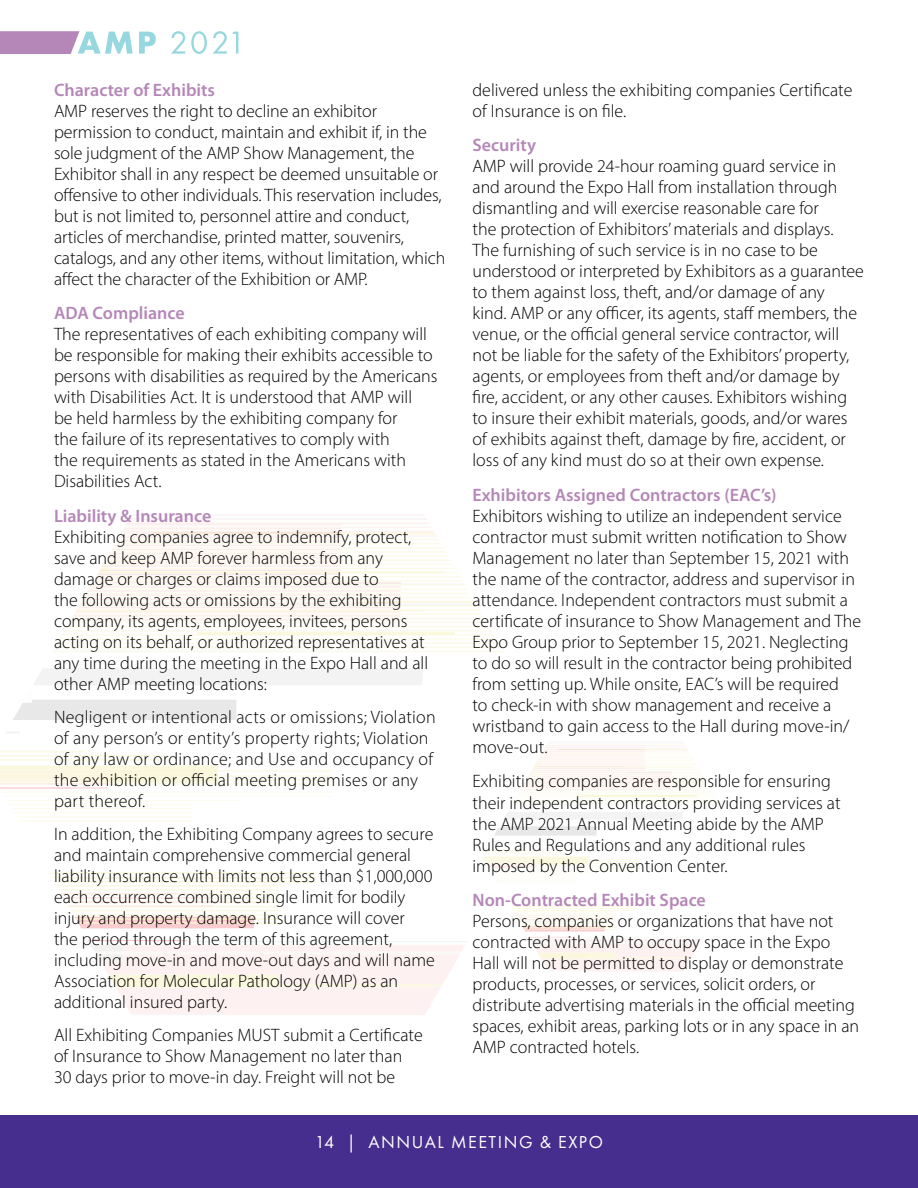
<style>
.page{position:relative;width:918px;height:1188px;background:#fff}
.page>*{position:absolute;margin:0;border:0;box-sizing:border-box;transform-origin:0 0}
.t1{font:300 18px/21px "Myriad Pro";color:#000}
.t2{font:600 18px "Myriad Pro";color:#b587b8}
.t3{font:18px "Futura PT";letter-spacing:.085em;color:#fff}
</style>
<div class="page">
<div style="left:0;top:1115px;width:918px;height:73px;background:#452e8d"></div>
<svg style="left:0;top:31px;width:238px;height:23px"></svg>
<hr style="left:81px;top:928px;width:134px;height:1px;background:#d2d2d2">
<hr style="left:193px;top:941px;width:275px;height:1px;background:#a1dbe1">
<svg style="left:6px;top:732px;width:14px;height:1px"></svg>
<svg style="left:13px;top:669px;width:409px;height:51px"></svg>
<hr style="left:132px;top:514px;width:292px;height:1px;background:#dbedd5">
<svg style="left:53px;top:518px;width:451px;height:134px"></svg>
<hr style="left:66px;top:881px;width:250px;height:1px;background:#f4eda2">
<hr style="left:66px;top:877px;width:250px;height:1px;background:#f4eda2">
<hr style="left:66px;top:873px;width:250px;height:1px;background:#f4eda2">
<svg style="left:88px;top:940px;width:378px;height:75px"></svg>
<svg style="left:49px;top:873px;width:229px;height:55px"></svg>
<svg style="left:0;top:751px;width:332px;height:71px"></svg>
<svg style="left:494px;top:812px;width:188px;height:24px"></svg>
<hr style="left:548px;top:741px;width:135px;height:1px;background:#f9c7dd">
<svg style="left:513px;top:747px;width:205px;height:56px"></svg>
<hr style="left:546px;top:745px;width:99px;height:1px;background:#f5a5c6">
<hr style="left:496px;top:882px;width:80px;height:1px;background:#f7f2bd">
<hr style="left:491px;top:872px;width:107px;height:1px;background:#f7f2bd">
<hr style="left:490px;top:870px;width:150px;height:1px;background:#f7f2bd">
<hr style="left:489px;top:869px;width:151px;height:1px;background:#f7f2bd">
<hr style="left:537px;top:865px;width:103px;height:1px;background:#f7f2bd">
<hr style="left:588px;top:863px;width:52px;height:1px;background:#f7f2bd">
<hr style="left:588px;top:861px;width:52px;height:1px;background:#f7f2bd">
<hr style="left:588px;top:859px;width:52px;height:1px;background:#f7f2bd">
<hr style="left:484px;top:852px;width:81px;height:1px;background:#f4eda2">
<hr style="left:485px;top:850px;width:42px;height:1px;background:#f4eda2">
<svg style="left:511px;top:906px;width:190px;height:65px"></svg>
<hr style="left:517px;top:917px;width:61px;height:1px;background:#fabf90">
<hr style="left:516px;top:915px;width:62px;height:1px;background:#fabd8b">
<svg style="left:482px;top:856px;width:106px;height:12px"></svg>
<hr style="left:483px;top:859px;width:38px;height:1px;background:#fcdd9e">
<p class="t2" style="left:54px;top:78px;width:162px">Character of Exhibits</p>
<p class="t1" style="left:54px;top:100px;width:393px">AMP reserves the right to decline an exhibitor permission to conduct, maintain and exhibit if, in the sole judgment of the AMP Show Management, the Exhibitor shall in any respect be deemed unsuitable or offensive to other individuals. This reservation includes, but is not limited to, personnel attire and conduct, articles of merchandise, printed matter, souvenirs, catalogs, and any other items, without limitation, which affect the character of the Exhibition or AMP.</p>
<p class="t2" style="left:54px;top:302px;width:132px">ADA Compliance</p>
<p class="t1" style="left:54px;top:323px;width:385px">The representatives of each exhibiting company will be responsible for making their exhibits accessible to persons with disabilities as required by the Americans with Disabilities Act. It is understood that AMP will<br>be held harmless by the exhibiting company for<br>the failure of its representatives to comply with<br>the requirements as stated in the Americans with Disabilities Act.</p>
<p class="t2" style="left:54px;top:504px;width:159px">Liability &amp; Insurance</p>
<p class="t1" style="left:54px;top:526px;width:376px">Exhibiting companies agree to indemnify, protect, save and keep AMP forever harmless from any damage or charges or claims imposed due to<br>the following acts or omissions by the exhibiting company, its agents, employees, invitees, persons acting on its behalf, or authorized representatives at any time during the meeting in the Expo Hall and all other AMP meeting locations:</p>
<p class="t1" style="left:54px;top:706px;width:383px">Negligent or intentional acts or omissions; Violation of any person’s or entity’s property rights; Violation of any law or ordinance; and Use and occupancy of the exhibition or official meeting premises or any part thereof.</p>
<p class="t1" style="left:54px;top:823px;width:382px">In addition, the Exhibiting Company agrees to secure and maintain comprehensive commercial general liability insurance with limits not less than $1,000,000 each occurrence combined single limit for bodily injury and property damage. Insurance will cover<br>the period through the term of this agreement, including move-in and move-out days and will name Association for Molecular Pathology (AMP) as an additional insured party.</p>
<p class="t1" style="left:54px;top:1024px;width:370px">All Exhibiting Companies MUST submit a Certificate of Insurance to Show Management no later than<br>30 days prior to move-in day. Freight will not be</p>
<p class="t1" style="left:472px;top:79px;width:382px">delivered unless the exhibiting companies Certificate of Insurance is on file.</p>
<p class="t2" style="left:472px;top:134px;width:65px">Security</p>
<p class="t1" style="left:472px;top:156px;width:393px">AMP will provide 24-hour roaming guard service in and around the Expo Hall from installation through dismantling and will exercise reasonable care for<br>the protection of Exhibitors’ materials and displays.<br>The furnishing of such service is in no case to be understood or interpreted by Exhibitors as a guarantee to them against loss, theft, and/or damage of any<br>kind. AMP or any officer, its agents, staff members, the venue, or the official general service contractor, will not be liable for the safety of the Exhibitors’ property, agents, or employees from theft and/or damage by fire, accident, or any other causes. Exhibitors wishing to insure their exhibit materials, goods, and/or wares of exhibits against theft, damage by fire, accident, or loss of any kind must do so at their own expense.</p>
<p class="t2" style="left:472px;top:483px;width:306px">Exhibitors Assigned Contractors (EAC’s)</p>
<p class="t1" style="left:472px;top:505px;width:390px">Exhibitors wishing to utilize an independent service contractor must submit written notification to Show Management no later than September 15, 2021 with the name of the contractor, address and supervisor in attendance. Independent contractors must submit a certificate of insurance to Show Management and The Expo Group prior to September 15, 2021. Neglecting to do so will result in the contractor being prohibited from setting up. While onsite, EAC’s will be required<br>to check-in with show management and receive a wristband to gain access to the Hall during move-in/ move-out.</p>
<p class="t1" style="left:472px;top:771px;width:370px">Exhibiting companies are responsible for ensuring their independent contractors providing services at the AMP 2021 Annual Meeting abide by the AMP Rules and Regulations and any additional rules imposed by the Convention Center.</p>
<p class="t2" style="left:472px;top:889px;width:235px">Non-Contracted Exhibit Space</p>
<p class="t1" style="left:472px;top:910px;width:388px">Persons, companies or organizations that have not contracted with AMP to occupy space in the Expo Hall will not be permitted to display or demonstrate products, processes, or services, solicit orders, or distribute advertising materials in the official meeting spaces, exhibit areas, parking lots or in any space in an AMP contracted hotels.</p>
<p class="t3" style="left:315px;top:1131px;width:290px">14 | ANNUAL MEETING &amp; EXPO</p>
</div>
